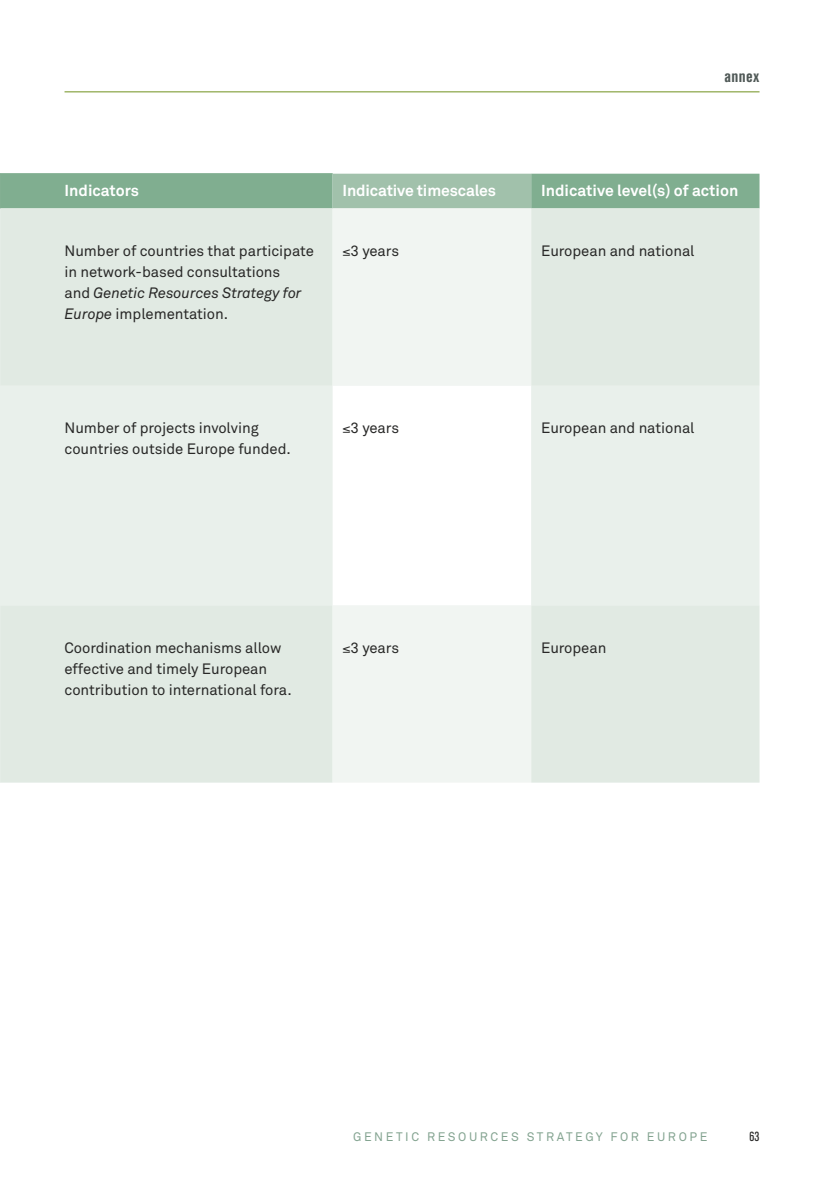
<style>
.page{position:relative;width:834px;height:1191px;background:#fff}
.page>*{position:absolute;margin:0;border:0;box-sizing:border-box;transform-origin:0 0}
.t1{font:700 condensed 16.62px "Akzidenz Grotesk Pro";letter-spacing:.025em;color:#505957}
.t2{font:700 15.75px "Akkurat Std";letter-spacing:-.005em;color:#fff}
.t3{font:14.88px/21px "Akkurat Std";letter-spacing:-.005em;color:#282827}
.t4{font:condensed 13.12px "Akzidenz Grotesk Pro";color:#282827}
.t5{font:12.25px "Akkurat Std";letter-spacing:.21em;color:#84a491}
.s1{font-style:italic}
</style>
<div class="page">
<hr style="left:64px;top:91px;width:695px;height:1px;background:#99b15e">
<div style="left:531px;top:208px;width:228px;height:574px;background:#e1eae3"></div>
<svg style="left:0;top:208px;width:531px;height:574px;fill:#e1eae3"></svg>
<svg style="left:0;top:386px;width:759px;height:219px;fill:#e9f0eb"></svg>
<svg style="left:1px;top:173px;width:758px;height:35px;background:#8ab398"></svg>
<hr style="left:0;top:174px;width:1px;height:34px;background:#80ae90">
<hr style="left:0;top:173px;width:332px;height:1px;background:#80ae90">
<p class="t1" style="left:724px;top:65px;width:36px">annex</p>
<p class="t2" style="left:64px;top:181px;width:76px">Indicators</p>
<p class="t2" style="left:342px;top:181px;width:155px">Indicative timescales</p>
<p class="t2" style="left:541px;top:181px;width:199px">Indicative level(s) of action</p>
<p class="t3" style="left:64px;top:240px;width:251px">Number of countries that participate in network-based consultations<br>and <span class="s1">Genetic Resources Strategy for<br>Europe</span> implementation.</p>
<p class="t3" style="left:342px;top:240px;width:58px">≤3 years</p>
<p class="t3" style="left:541px;top:240px;width:155px">European and national</p>
<p class="t3" style="left:64px;top:418px;width:228px">Number of projects involving countries outside Europe funded.</p>
<p class="t3" style="left:342px;top:418px;width:58px">≤3 years</p>
<p class="t3" style="left:541px;top:418px;width:155px">European and national</p>
<p class="t3" style="left:64px;top:637px;width:229px">Coordination mechanisms allow effective and timely European contribution to international fora.</p>
<p class="t3" style="left:342px;top:637px;width:58px">≤3 years</p>
<p class="t3" style="left:541px;top:637px;width:67px">European</p>
<p class="t5" style="left:353px;top:1129px;width:355px">GENETIC RESOURCES STRATEGY FOR EUROPE</p>
<p class="t4" style="left:749px;top:1128px;width:12px">63</p>
</div>
